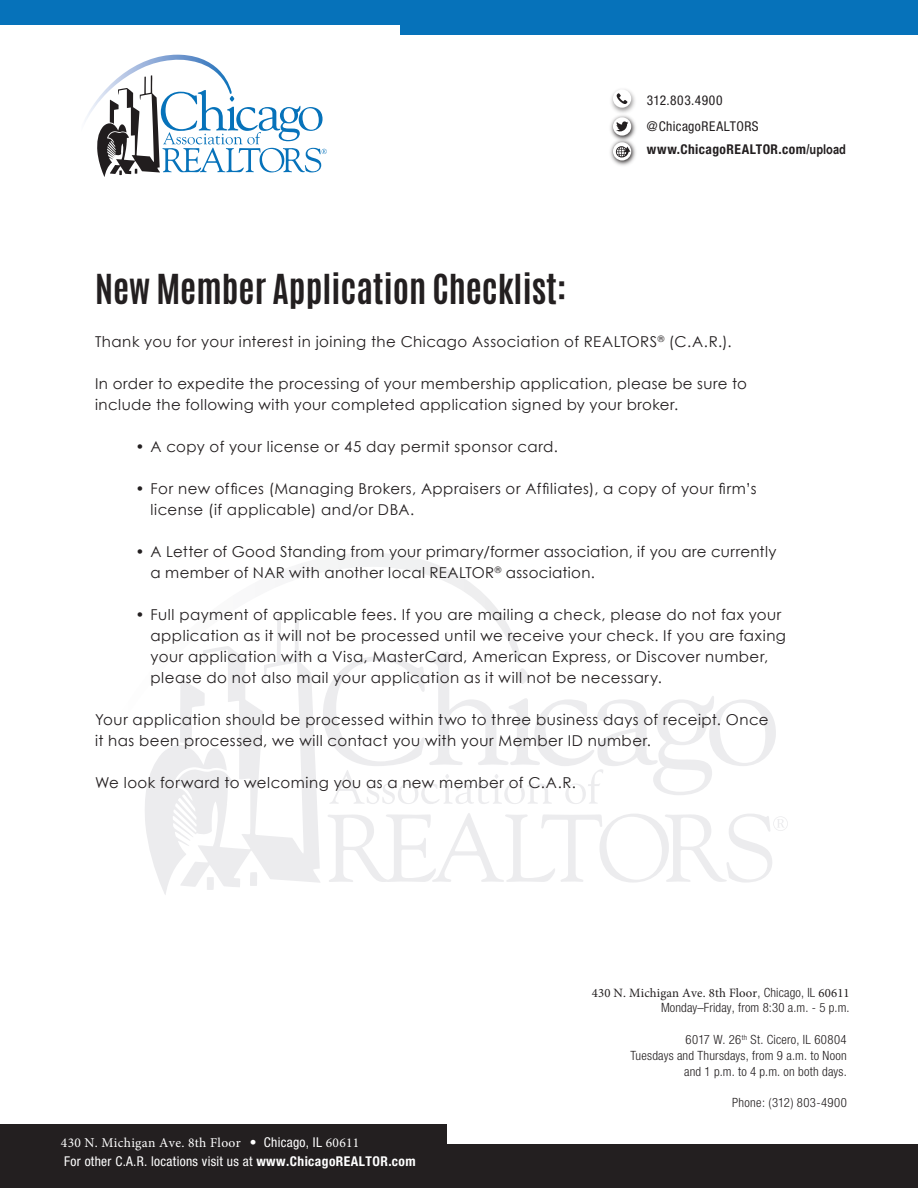
<style>
.page{position:relative;width:918px;height:1188px;background:#fff}
.page>*{position:absolute;margin:0;border:0;box-sizing:border-box;transform-origin:0 0}
.t1{font:700 34.5px "Antonio";color:#231f20}
.t2{font:15px/21px "Century Gothic";letter-spacing:.03em;color:#231f20}
.t3{font:condensed 13.5px "Helvetica Neue";letter-spacing:.02em;color:#fff}
.t4{font:13.5px "Minion Pro";letter-spacing:.02em;color:#fff}
.t5{font:700 condensed 13.5px "Helvetica Neue";letter-spacing:.035em;color:#231f20}
.t6{font:condensed 13.5px/26.2px "Helvetica Neue";letter-spacing:.04em;color:#231f20}
.t7{font:300 condensed 12.75px/14.9px "Helvetica Neue";letter-spacing:.015em;color:#231f20;text-align:right}
.s1{font-family:"Arial Narrow";font-stretch:normal}
.s2{font-family:"Minion Pro";font-weight:400;font-stretch:normal}
.s3{font-family:"Helvetica Neue";font-stretch:condensed}
.s4{font-weight:700}
</style>
<div class="page">
<img style="left:610px;top:143px;width:26px;height:23px">
<svg style="left:613px;top:142px;width:18px;height:19px"></svg>
<img style="left:610px;top:116px;width:26px;height:27px">
<svg style="left:613px;top:117px;width:18px;height:19px"></svg>
<img style="left:611px;top:89px;width:24px;height:27px">
<div style="left:613px;top:89px;width:18px;height:19px;background:#fff;border-radius:50%"></div>
<svg style="left:616px;top:93px;width:12px;height:11px"></svg>
<div style="left:0;top:0;width:918px;height:24px;background:#0672ba"></div>
<div style="left:0;top:1144px;width:918px;height:44px;background:#231f20"></div>
<div style="left:400px;top:5px;width:518px;height:30px;background:#0672ba"></div>
<div style="left:0;top:1124px;width:447px;height:30px;background:#231f20"></div>
<svg style="left:86px;top:55px;width:241px;height:122px"></svg>
<svg style="left:330px;top:672px;width:446px;height:132px"></svg>
<svg style="left:317px;top:553px;width:209px;height:214px"></svg>
<svg style="left:328px;top:813px;width:460px;height:70px"></svg>
<svg style="left:145px;top:610px;width:176px;height:285px"></svg>
<svg style="left:616px;top:121px;width:12px;height:10px"></svg>
<svg style="left:616px;top:146px;width:14px;height:11px"></svg>
<p class="t6" style="left:647px;top:87px;width:113px">312.803.4900 @ChicagoREALTORS</p>
<p class="t5" style="left:647px;top:141px;width:201px">www.ChicagoREALTOR.com<span class="s1">/upload</span></p>
<p class="t1" style="left:95px;top:263px;width:473px">New Member Application Checklist:</p>
<p class="t2" style="left:95px;top:330px;width:638px">Thank you for your interest in joining the Chicago Association of REALTORS<sup>®</sup> (C.A.R.).</p>
<p class="t2" style="left:95px;top:372px;width:654px">In order to expedite the processing of your membership application, please be sure to include the following with your completed application signed by your broker.</p>
<p class="t2" style="left:136px;top:435px;width:424px">• A copy of your license or 45 day permit sponsor card.</p>
<p class="t2" style="left:151px;top:477px;width:608px;text-indent:-15px">• For new offices (Managing Brokers, Appraisers or Affiliates), a copy of your firm’s license (if applicable) and/or DBA.</p>
<p class="t2" style="left:151px;top:540px;width:627px;text-indent:-15px">• A Letter of Good Standing from your primary/former association, if you are currently a member of NAR with another local REALTOR<sup>®</sup> association.</p>
<p class="t2" style="left:151px;top:603px;width:637px;text-indent:-15px">• Full payment of applicable fees. If you are mailing a check, please do not fax your application as it will not be processed until we receive your check. If you are faxing your application with a Visa, MasterCard, American Express, or Discover number, please do not also mail your application as it will not be necessary.</p>
<p class="t2" style="left:95px;top:708px;width:675px">Your application should be processed within two to three business days of receipt. Once it has been processed, we will contact you with your Member ID number.</p>
<p class="t2" style="left:95px;top:771px;width:483px">We look forward to welcoming you as a new member of C.A.R.</p>
<p class="t7" style="left:592px;top:985px;width:259px"><span class="s2">430 N. Michigan Ave. 8th Floor</span>, Chicago, IL <span class="s2">60611<br></span>Monday–Friday, from 8:30 a.m. - 5 p.m.</p>
<p class="t7" style="left:685px;top:1032px;width:163px">6017 W. 26<sup>th</sup> St. Cicero, IL 60804</p>
<p class="t7" style="left:630px;top:1048px;width:218px">Tuesdays and Thursdays, from 9 a.m. to Noon</p>
<p class="t7" style="left:684px;top:1064px;width:164px">and 1 p.m. to 4 p.m. on both days.</p>
<p class="t4" style="left:61px;top:1134px;width:300px">430 N. Michigan Ave. 8th Floor <span class="s3">• Chicago, IL</span> 60611</p>
<p class="t3" style="left:64px;top:1154px;width:353px">For other C.A.R. locations visit us at <span class="s4">www.ChicagoREALTOR.com</span></p>
<p class="t7" style="left:732px;top:1095px;width:116px">Phone: (312) 803-4900</p>
</div>
